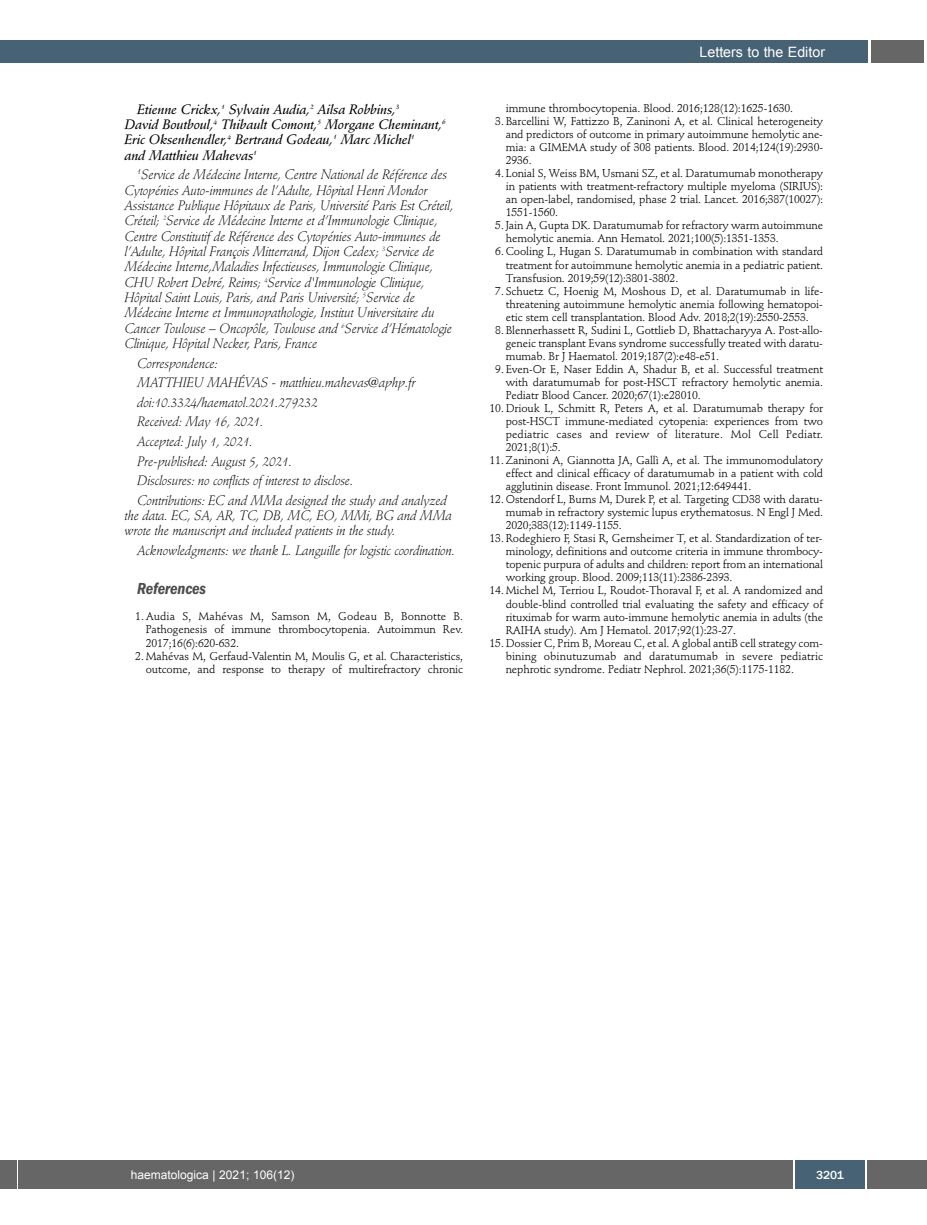
<style>
.page{position:relative;width:927px;height:1225px;background:#fff}
.page>*{position:absolute;margin:0;border:0;box-sizing:border-box;transform-origin:0 0}
.t1{font:italic 600 condensed 16.5px "Franklin Gothic";letter-spacing:-.01em;color:#4d4d4d}
.t2{font:14.25px "Arial";color:#fff}
.t3{font:italic 300 13.5px/15.3px "Stempel Schneidler";letter-spacing:-.01em;color:#000}
.t4{font:italic 13.5px/15.3px "Stempel Schneidler Med";letter-spacing:-.01em;color:#000}
.t5{font:12px "Arial";color:#fff}
.t6{font:500 12px "Franklin Gothic";color:#fff}
.t7{font:11.25px/13px "Stempel Schneidler";letter-spacing:-.01em;color:#000;text-align:justify}
</style>
<div class="page">
<div style="left:19px;top:1160px;width:908px;height:28px;background:#666"></div>
<div style="left:871px;top:40px;width:52px;height:22px;background:#666"></div>
<div style="left:18px;top:40px;width:849px;height:22px;background:#466274"></div>
<div style="left:795px;top:1160px;width:70px;height:28px;background:#466274"></div>
<hr style="left:793px;top:1160px;width:2px;height:28px;background:#fff">
<hr style="left:865px;top:1160px;width:2px;height:28px;background:#fff">
<div style="left:0;top:1160px;width:17px;height:28px;background:#666"></div>
<div style="left:0;top:40px;width:19px;height:22px;background:#466274"></div>
<p class="t4" style="left:125px;top:103px;width:323px;text-indent:13px">Etienne Crickx,<sup>1</sup> Sylvain Audia,<sup>2</sup> Ailsa Robbins,<sup>3<br></sup>David Boutboul,<sup>4</sup> Thibault Comont,<sup>5</sup> Morgane Cheminant,<sup>6<br></sup>Eric Oksenhendler,<sup>4</sup> Bertrand Godeau,<sup>1</sup> Marc Michel<sup>1<br></sup>and Matthieu Mahevas<sup>1</sup></p>
<p class="t3" style="left:125px;top:168px;width:330px;text-indent:13px"><sup>1</sup>Service de Médecine Interne, Centre National de Référence des Cytopénies Auto-immunes de l’Adulte, Hôpital Henri Mondor Assistance Publique Hôpitaux de Paris, Université Paris Est Créteil, Créteil; <sup>2</sup>Service de Médecine Interne et d’Immunologie Clinique, Centre Constitutif de Référence des Cytopénies Auto-immunes de l’Adulte, Hôpital François Mitterrand, Dijon Cedex; <sup>3</sup>Service de Médecine Interne,Maladies Infectieuses, Immunologie Clinique, CHU Robert Debré, Reims; <sup>4</sup>Service d'Immunologie Clinique, Hôpital Saint Louis, Paris, and Paris Université; <sup>5</sup>Service de Médecine Interne et Immunopathologie, Institut Universitaire du Cancer Toulouse – Oncopôle, Toulouse and <sup>6</sup>Service d’Hématologie Clinique, Hôpital Necker, Paris, France</p>
<p class="t3" style="left:137px;top:354px;width:311px;line-height:19.6px">Correspondence:<br>MATTHIEU MAHÉVAS - matthieu.mahevas@aphp.fr doi:10.3324/haematol.2021.279232<br>Received: May 16, 2021.<br>Accepted: July 1, 2021.<br>Pre-published: August 5, 2021.<br>Disclosures: no conflicts of interest to disclose.<br>Contributions: EC and MMa designed the study and analyzed</p>
<p class="t3" style="left:125px;top:509px;width:329px">the data. EC, SA, AR, TC, DB, MC, EO, MMi, BG and MMa wrote the manuscript and included patients in the study.</p>
<p class="t3" style="left:137px;top:544px;width:319px">Acknowledgments: we thank L. Languille for logistic coordination.</p>
<h1 class="t1" style="left:137px;top:583px;width:70px">References</h1>
<p class="t7" style="left:146px;top:611px;width:319px;text-indent:-10px">1. Audia S, Mahévas M, Samson M, Godeau B, Bonnotte B.<br>Pathogenesis of immune thrombocytopenia. Autoimmun Rev.<br>2017;16(6):620-632.</p>
<p class="t7" style="left:135px;top:650px;width:329px;text-align:right">2. Mahévas M, Gerfaud-Valentin M, Moulis G, et al. Characteristics, outcome, and response to therapy of multirefractory chronic</p>
<p class="t2" style="left:699px;top:44px;width:127px">Letters to the Editor</p>
<p class="t7" style="left:506px;top:103px;width:289px">immune thrombocytopenia. Blood. 2016;128(12):1625-1630.</p>
<p class="t7" style="left:506px;top:116px;width:319px;text-indent:-10px">3. Barcellini W, Fattizzo B, Zaninoni A, et al. Clinical heterogeneity and predictors of outcome in primary autoimmune hemolytic ane&shy;mia: a GIMEMA study of 308 patients. Blood. 2014;124(19):2930- 2936.</p>
<p class="t7" style="left:506px;top:168px;width:319px;text-indent:-10px">4. Lonial S, Weiss BM, Usmani SZ, et al. Daratumumab monotherapy in patients with treatment-refractory multiple myeloma (SIRIUS): an open-label, randomised, phase 2 trial. Lancet. 2016;387(10027):<br>1551-1560.</p>
<p class="t7" style="left:506px;top:220px;width:319px;text-indent:-10px">5. Jain A, Gupta DK. Daratumumab for refractory warm autoimmune hemolytic anemia. Ann Hematol. 2021;100(5):1351-1353.</p>
<p class="t7" style="left:506px;top:246px;width:319px;text-indent:-10px">6. Cooling L, Hugan S. Daratumumab in combination with standard treatment for autoimmune hemolytic anemia in a pediatric patient.<br>Transfusion. 2019;59(12):3801-3802.</p>
<p class="t7" style="left:506px;top:285px;width:319px;text-indent:-10px">7. Schuetz C, Hoenig M, Moshous D, et al. Daratumumab in life&shy;threatening autoimmune hemolytic anemia following hematopoi&shy;etic stem cell transplantation. Blood Adv. 2018;2(19):2550-2553.</p>
<p class="t7" style="left:506px;top:324px;width:319px;text-indent:-10px">8. Blennerhassett R, Sudini L, Gottlieb D, Bhattacharyya A. Post-allo&shy;geneic transplant Evans syndrome successfully treated with daratu&shy;mumab. Br J Haematol. 2019;187(2):e48-e51.</p>
<p class="t7" style="left:506px;top:363px;width:319px;text-indent:-10px">9. Even-Or E, Naser Eddin A, Shadur B, et al. Successful treatment with daratumumab for post-HSCT refractory hemolytic anemia.<br>Pediatr Blood Cancer. 2020;67(1):e28010.</p>
<p class="t7" style="left:506px;top:403px;width:319px;text-indent:-16px">10. Driouk L, Schmitt R, Peters A, et al. Daratumumab therapy for post-HSCT immune-mediated cytopenia: experiences from two pediatric cases and review of literature. Mol Cell Pediatr.<br>2021;8(1):5.</p>
<p class="t7" style="left:506px;top:455px;width:319px;text-indent:-16px">11. Zaninoni A, Giannotta JA, Gallì A, et al. The immunomodulatory effect and clinical efficacy of daratumumab in a patient with cold agglutinin disease. Front Immunol. 2021;12:649441.</p>
<p class="t7" style="left:506px;top:494px;width:319px;text-indent:-16px">12. Ostendorf L, Burns M, Durek P, et al. Targeting CD38 with daratu&shy;mumab in refractory systemic lupus erythematosus. N Engl J Med.<br>2020;383(12):1149-1155.</p>
<p class="t7" style="left:506px;top:533px;width:319px;text-indent:-16px">13. Rodeghiero F, Stasi R, Gernsheimer T, et al. Standardization of ter&shy;minology, definitions and outcome criteria in immune thrombocy&shy;topenic purpura of adults and children: report from an international working group. Blood. 2009;113(11):2386-2393.</p>
<p class="t7" style="left:506px;top:585px;width:319px;text-indent:-16px">14. Michel M, Terriou L, Roudot-Thoraval F, et al. A randomized and double-blind controlled trial evaluating the safety and efficacy of rituximab for warm auto-immune hemolytic anemia in adults (the RAIHA study). Am J Hematol. 2017;92(1):23-27.</p>
<p class="t7" style="left:506px;top:637px;width:319px;text-indent:-16px">15. Dossier C, Prim B, Moreau C, et al. A global antiB cell strategy com&shy;bining obinutuzumab and daratumumab in severe pediatric nephrotic syndrome. Pediatr Nephrol. 2021;36(5):1175-1182.</p>
<p class="t5" style="left:131px;top:1168px;width:165px">haematologica | 2021; 106(12)</p>
<p class="t6" style="left:816px;top:1167px;width:29px">3201</p>
</div>
